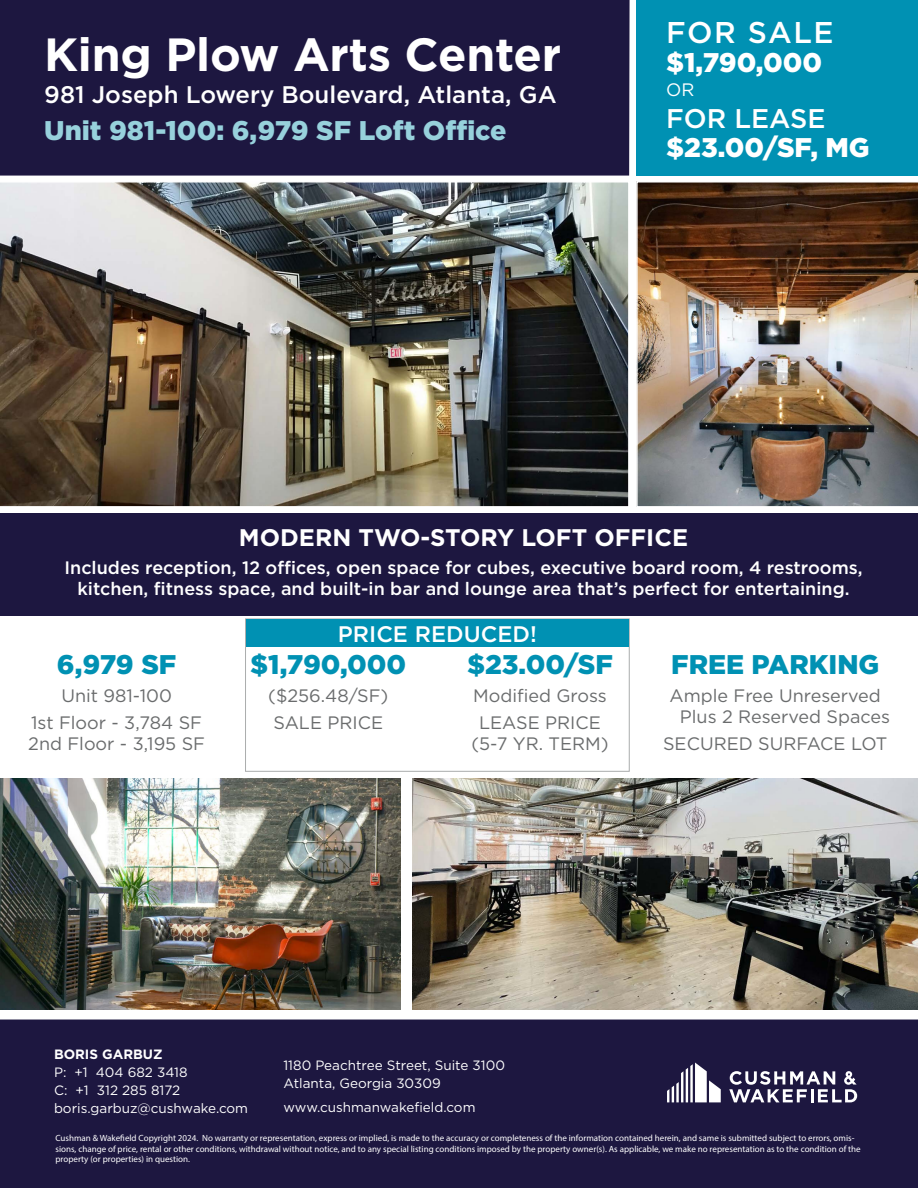
<style>
.page{position:relative;width:918px;height:1188px;background:#fff}
.page>*{position:absolute;margin:0;border:0;box-sizing:border-box;transform-origin:0 0}
.t1{font:700 46.5px "Gotham";letter-spacing:-.005em;color:#fff}
.t2{font:500 30px "Gotham";letter-spacing:.05em;color:#fff}
.t3{font:900 27px "Gotham";color:#0091b3}
.t4{font:900 27px "Gotham";color:#97d1dc}
.t5{font:900 27px "Gotham";color:#fff}
.t6{font:500 27px "Gotham";color:#fff}
.t7{font:500 24px "Gotham";color:#fff}
.t8{font:700 24px "Gotham";color:#fff}
.t9{font:500 22.5px "Gotham";color:#fff}
.t10{font:18px/27.8px "Gotham";color:#6a6c6d;text-align:center}
.t11{font:500 18px/21px "Gotham";color:#fff;text-align:center}
.t12{font:18px "Gotham";color:#fff}
.t13{font:13.5px/18px "Gotham";color:#fff}
.t14{font:700 13.5px "Gotham";color:#fff}
.t15{font:9px/10.8px "Myriad Pro";color:#fff}
</style>
<div class="page">
<div style="left:246px;top:619px;width:383px;height:27px;background:#0091b3"></div>
<img style="left:0;top:182px;width:629px;height:325px">
<img style="left:636px;top:181px;width:282px;height:326px">
<div style="left:0;top:513px;width:918px;height:103px;background:#1d1740"></div>
<div style="left:0;top:1020px;width:918px;height:168px;background:#1d1740"></div>
<svg style="left:667px;top:1063px;width:54px;height:39px"></svg>
<svg style="left:729px;top:1071px;width:128px;height:31px"></svg>
<div style="left:0;top:0;width:630px;height:176px;background:#1d1740"></div>
<div style="left:636px;top:0;width:282px;height:176px;background:#0091b3"></div>
<img style="left:0;top:779px;width:400px;height:231px">
<img style="left:412px;top:779px;width:506px;height:231px">
<h1 class="t1" style="left:44px;top:24px;width:519px">King Plow Arts Center</h1>
<h3 class="t7" style="left:44px;top:79px;width:514px">981 Joseph Lowery Boulevard, Atlanta, GA</h3>
<h3 class="t4" style="left:44px;top:112px;width:464px">Unit 981-100: 6,979 SF Loft Office</h3>
<h2 class="t2" style="left:666px;top:13px;width:169px">FOR SALE</h2>
<h3 class="t5" style="left:666px;top:43px;width:157px">$1,790,000</h3>
<h3 class="t6" style="left:666px;top:101px;width:161px">FOR LEASE</h3>
<h3 class="t5" style="left:666px;top:128px;width:205px">$23.00/SF, MG</h3>
<h3 class="t12" style="left:666px;top:78px;width:30px">OR</h3>
<h3 class="t8" style="left:239px;top:521px;width:451px">MODERN TWO-STORY LOFT OFFICE</h3>
<h3 class="t11" style="left:64px;top:556px;width:800px">Includes reception, 12 offices, open space for cubes, executive board room, 4 restrooms, kitchen, fitness space, and built-in bar and lounge area that’s perfect for entertaining.</h3>
<h3 class="t3" style="left:57px;top:646px;width:121px">6,979 SF</h3>
<h3 class="t10" style="left:31px;top:681px;width:172px">Unit 981-100<br>1st Floor - 3,784 SF</h3>
<h3 class="t10" style="left:28px;top:730px;width:178px">2nd Floor - 3,195 SF</h3>
<h3 class="t9" style="left:338px;top:619px;width:200px">PRICE REDUCED!</h3>
<h3 class="t3" style="left:250px;top:646px;width:157px">$1,790,000</h3>
<h3 class="t10" style="left:268px;top:681px;width:122px;text-align:left">($256.48/SF)<br>SALE PRICE</h3>
<h3 class="t3" style="left:467px;top:646px;width:147px">$23.00/SF</h3>
<h3 class="t10" style="left:473px;top:681px;width:135px">Modified Gross<br>LEASE PRICE</h3>
<h3 class="t10" style="left:471px;top:730px;width:139px">(5-7 YR. TERM)</h3>
<h3 class="t3" style="left:671px;top:646px;width:210px">FREE PARKING</h3>
<h3 class="t10" style="left:670px;top:684px;width:222px;line-height:21px">Ample Free Unreserved<br>Plus 2 Reserved Spaces</h3>
<h3 class="t10" style="left:663px;top:730px;width:226px">SECURED SURFACE LOT</h3>
<h3 class="t14" style="left:54px;top:1046px;width:110px">BORIS GARBUZ</h3>
<h3 class="t13" style="left:54px;top:1063px;width:196px">P: +1 404 682 3418<br>C: +1 312 285 8172 boris.garbuz@cushwake.com</h3>
<h3 class="t13" style="left:284px;top:1056px;width:223px">1180 Peachtree Street, Suite 3100<br>Atlanta, Georgia 30309</h3>
<h3 class="t13" style="left:284px;top:1098px;width:193px">www.cushmanwakefield.com</h3>
<p class="t15" style="left:56px;top:1132px;width:807px">Cushman &amp; Wakefield Copyright 2024. No warranty or representation, express or implied, is made to the accuracy or completeness of the information contained herein, and same is submitted subject to errors, omis&shy;sions, change of price, rental or other conditions, withdrawal without notice, and to any special listing conditions imposed by the property owner(s). As applicable, we make no representation as to the condition of the property (or properties) in question.</p>
</div>
